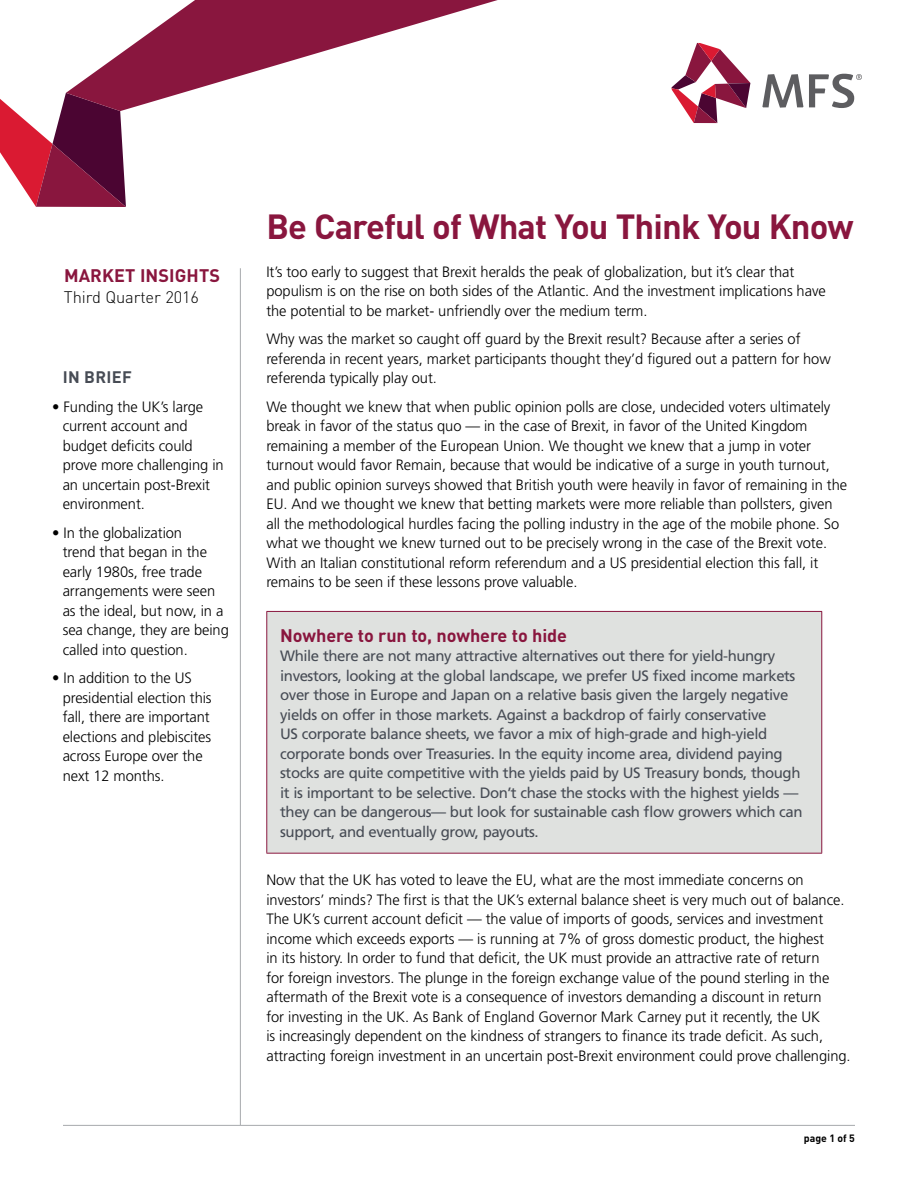
<style>
.page{position:relative;width:918px;height:1188px;background:#fff}
.page>*{position:absolute;margin:0;border:0;box-sizing:border-box;transform-origin:0 0}
.t1{font:700 34.5px "DINOT";letter-spacing:-.025em;color:#89163e}
.t2{font:700 18px "DINOT";letter-spacing:-.005em;color:#89163e}
.t3{font:300 16.5px "DINOT";letter-spacing:-.005em;color:#000}
.t4{font:700 16.5px "DINOT";letter-spacing:.02em;color:#474c55}
.t5{font:300 15px/19.5px "Frutiger LT Std";letter-spacing:-.005em;color:#000}
.t6{font:15px/19.5px "Frutiger LT Std";letter-spacing:-.03em;color:#474c55}
.t7{font:700 10.5px "DINOT";color:#000}
</style>
<div class="page">
<hr style="left:63px;top:1125px;width:792px;height:1px;background:#a7a9ac">
<svg style="left:673px;top:44px;width:77px;height:79px"></svg>
<svg style="left:762px;top:74px;width:41px;height:34px"></svg>
<svg style="left:809px;top:74px;width:53px;height:34px"></svg>
<svg style="left:0;top:93px;width:126px;height:114px"></svg>
<svg style="left:66px;top:0;width:432px;height:111px"></svg>
<div style="left:267px;top:611px;width:555px;height:242px;background:#dfe1df"></div>
<hr style="left:266px;top:611px;width:556px;height:1px;background:#89163e">
<hr style="left:266px;top:612px;width:1px;height:241px;background:#89163e">
<hr style="left:821px;top:612px;width:1px;height:241px;background:#89163e">
<hr style="left:266px;top:853px;width:556px;height:1px;background:#89163e">
<hr style="left:240px;top:268px;width:1px;height:857px;background:#a7a9ac">
<p class="t2" style="left:64px;top:264px;width:158px">MARKET INSIGHTS</p>
<p class="t3" style="left:64px;top:287px;width:137px">Third Quarter 2016</p>
<p class="t4" style="left:63px;top:366px;width:71px">IN BRIEF</p>
<p class="t5" style="left:63px;top:397px;width:163px;text-indent:-10px">• Funding the UK’s large current account and budget deficits could prove more challenging in an uncertain post-Brexit environment.</p>
<p class="t5" style="left:63px;top:523px;width:168px;text-indent:-10px">• In the globalization<br>trend that began in the early 1980s, free trade arrangements were seen as the ideal, but now, in a sea change, they are being called into question.</p>
<p class="t5" style="left:63px;top:668px;width:150px;text-indent:-10px">• In addition to the US presidential election this fall, there are important elections and plebiscites across Europe over the next 12 months.</p>
<h1 class="t1" style="left:266px;top:204px;width:589px">Be Careful of What You Think You Know</h1>
<p class="t5" style="left:266px;top:262px;width:561px">It’s too early to suggest that Brexit heralds the peak of globalization, but it’s clear that populism is on the rise on both sides of the Atlantic. And the investment implications have the potential to be market- unfriendly over the medium term.</p>
<p class="t5" style="left:266px;top:329px;width:566px">Why was the market so caught off guard by the Brexit result? Because after a series of referenda in recent years, market participants thought they’d figured out a pattern for how referenda typically play out.</p>
<p class="t5" style="left:266px;top:397px;width:582px">We thought we knew that when public opinion polls are close, undecided voters ultimately break in favor of the status quo — in the case of Brexit, in favor of the United Kingdom remaining a member of the European Union. We thought we knew that a jump in voter turnout would favor Remain, because that would be indicative of a surge in youth turnout, and public opinion surveys showed that British youth were heavily in favor of remaining in the EU. And we thought we knew that betting markets were more reliable than pollsters, given all the methodological hurdles facing the polling industry in the age of the mobile phone. So what we thought we knew turned out to be precisely wrong in the case of the Brexit vote.<br>With an Italian constitutional reform referendum and a US presidential election this fall, it remains to be seen if these lessons prove valuable.</p>
<p class="t2" style="left:280px;top:623px;width:288px">Nowhere to run to, nowhere to hide</p>
<p class="t6" style="left:280px;top:646px;width:524px">While there are not many attractive alternatives out there for yield-hungry investors, looking at the global landscape, we prefer US fixed income markets over those in Europe and Japan on a relative basis given the largely negative yields on offer in those markets. Against a backdrop of fairly conservative<br>US corporate balance sheets, we favor a mix of high-grade and high-yield corporate bonds over Treasuries. In the equity income area, dividend paying stocks are quite competitive with the yields paid by US Treasury bonds, though it is important to be selective. Don’t chase the stocks with the highest yields — they can be dangerous— but look for sustainable cash flow growers which can support, and eventually grow, payouts.</p>
<p class="t5" style="left:266px;top:870px;width:586px">Now that the UK has voted to leave the EU, what are the most immediate concerns on investors’ minds? The first is that the UK’s external balance sheet is very much out of balance.<br>The UK’s current account deficit — the value of imports of goods, services and investment income which exceeds exports — is running at 7% of gross domestic product, the highest<br>in its history. In order to fund that deficit, the UK must provide an attractive rate of return<br>for foreign investors. The plunge in the foreign exchange value of the pound sterling in the aftermath of the Brexit vote is a consequence of investors demanding a discount in return<br>for investing in the UK. As Bank of England Governor Mark Carney put it recently, the UK<br>is increasingly dependent on the kindness of strangers to finance its trade deficit. As such, attracting foreign investment in an uncertain post-Brexit environment could prove challenging.</p>
<p class="t7" style="left:804px;top:1131px;width:53px">page 1 of 5</p>
</div>
